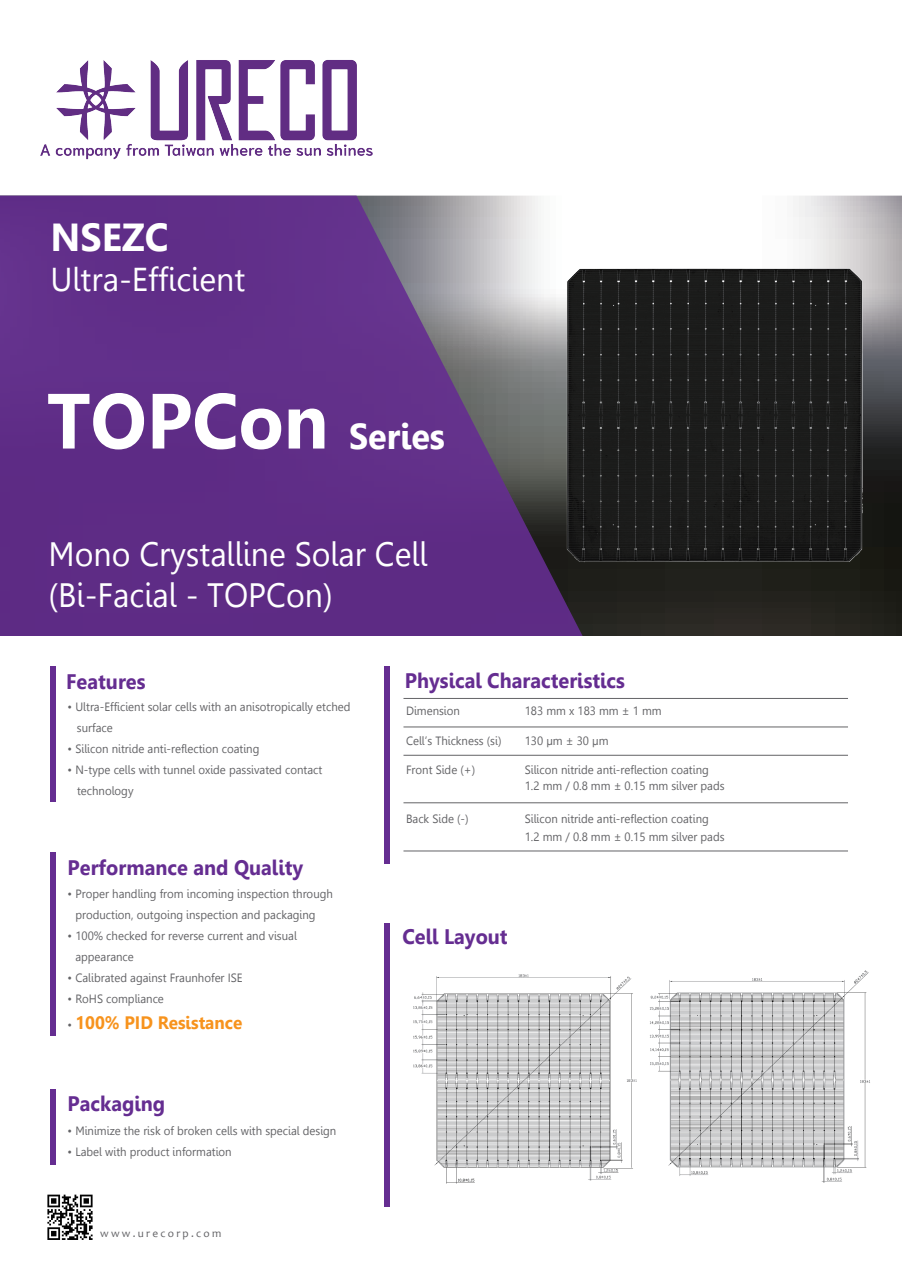
<style>
.page{position:relative;width:902px;height:1272px;background:#fff}
.page>*{position:absolute;margin:0;border:0;box-sizing:border-box;transform-origin:0 0}
.t1{font:700 78px "Leelawadee";color:#fff;scale:.95 1}
.t2{font:700 39px "Leelawadee";color:#fff}
.t3{font:33.75px/40.5px "Leelawadee";color:#fff;scale:.95 1}
.t4{font:33px "Leelawadee";color:#fff}
.t5{font:700 21px "Leelawadee";color:#652d91;scale:.95 1}
.t6{font:700 18px "Leelawadee";color:#f7931d;scale:.95 1}
.t7{font:12px/21px "Leelawadee";color:#636366;scale:.95 1}
.t8{font:11.25px "Candara";letter-spacing:.2em;color:#636366}
.s1{font-size:36px}
.s2{font-weight:400;font-size:12px;color:#636366}
</style>
<div class="page">
<div style="left:50px;top:666px;width:6px;height:136px;background:#652d91"></div>
<div style="left:50px;top:1089px;width:6px;height:75px;background:#652d91"></div>
<div style="left:50px;top:852px;width:6px;height:183px;background:#652d91"></div>
<div style="left:385px;top:666px;width:5px;height:198px;background:#652d91"></div>
<hr style="left:403px;top:698px;width:444px;height:1px;background:#636366">
<hr style="left:403px;top:726px;width:444px;height:1px;background:#636366">
<hr style="left:403px;top:755px;width:444px;height:1px;background:#636366">
<hr style="left:403px;top:802px;width:444px;height:1px;background:#636366">
<hr style="left:403px;top:850px;width:444px;height:1px;background:#636366">
<div style="left:385px;top:923px;width:5px;height:284px;background:#652d91"></div>
<img style="left:40px;top:60px;width:332px;height:100px">
<svg style="left:582px;top:196px;width:319px;height:440px"></svg>
<svg style="left:0;top:196px;width:582px;height:440px;background:#69408a"></svg>
<img style="left:47px;top:1194px;width:46px;height:46px">
<img style="left:564px;top:265px;width:301px;height:298px">
<img style="left:413px;top:974px;width:224px;height:209px">
<img style="left:650px;top:970px;width:220px;height:213px">
<h2 class="t2" style="left:50px;top:214px;width:120px">NSEZC</h2>
<h3 class="t4" style="left:50px;top:261px;width:196px">Ultra-Efficient</h3>
<h1 class="t1" style="left:47px;top:376px;width:420px">TOPCon <span class="s1">Series</span></h1>
<h3 class="t3" style="left:49px;top:534px;width:400px">Mono Crystalline Solar Cell (Bi-Facial - TOPCon)</h3>
<h3 class="t5" style="left:66px;top:669px;width:85px">Features</h3>
<p class="t7" style="left:77px;top:696px;width:289px;text-indent:-9px">• Ultra-Efficient solar cells with an anisotropically etched surface</p>
<p class="t7" style="left:68px;top:738px;width:203px">• Silicon nitride anti-reflection coating</p>
<p class="t7" style="left:77px;top:759px;width:260px;text-indent:-9px">• N-type cells with tunnel oxide passivated contact technology</p>
<h3 class="t5" style="left:68px;top:855px;width:249px">Performance and Quality</h3>
<p class="t7" style="left:75px;top:883px;width:272px;text-indent:-8px">• Proper handling from incoming inspection through production, outgoing inspection and packaging</p>
<p class="t7" style="left:75px;top:925px;width:234px;text-indent:-8px">• 100% checked for reverse current and visual appearance</p>
<p class="t7" style="left:68px;top:967px;width:186px">• Calibrated against Fraunhofer ISE</p>
<p class="t7" style="left:68px;top:988px;width:103px">• RoHS compliance</p>
<h3 class="t6" style="left:68px;top:1012px;width:185px"><span class="s2">•</span> 100% PID Resistance</h3>
<h3 class="t5" style="left:68px;top:1091px;width:104px">Packaging</h3>
<p class="t7" style="left:68px;top:1120px;width:284px">• Minimize the risk of broken cells with special design</p>
<p class="t7" style="left:68px;top:1141px;width:174px">• Label with product information</p>
<p class="t8" style="left:100px;top:1226px;width:123px">www.urecorp.com</p>
<h3 class="t5" style="left:405px;top:668px;width:233px">Physical Characteristics</h3>
<p class="t7" style="left:406px;top:700px;width:58px">Dimension</p>
<p class="t7" style="left:406px;top:730px;width:102px">Cell’s Thickness (si)</p>
<p class="t7" style="left:406px;top:759px;width:74px">Front Side (+)</p>
<p class="t7" style="left:406px;top:807px;width:67px">Back Side (-)</p>
<p class="t7" style="left:524px;top:700px;width:145px">183 mm x 183 mm ± 1 mm</p>
<p class="t7" style="left:524px;top:730px;width:90px">130 µm ± 30 µm</p>
<p class="t7" style="left:524px;top:762px;width:212px;line-height:15.6px">Silicon nitride anti-reflection coating<br>1.2 mm / 0.8 mm ± 0.15 mm silver pads</p>
<p class="t7" style="left:524px;top:809px;width:212px;line-height:18.3px">Silicon nitride anti-reflection coating<br>1.2 mm / 0.8 mm ± 0.15 mm silver pads</p>
<h3 class="t5" style="left:402px;top:924px;width:112px">Cell Layout</h3>
</div>
